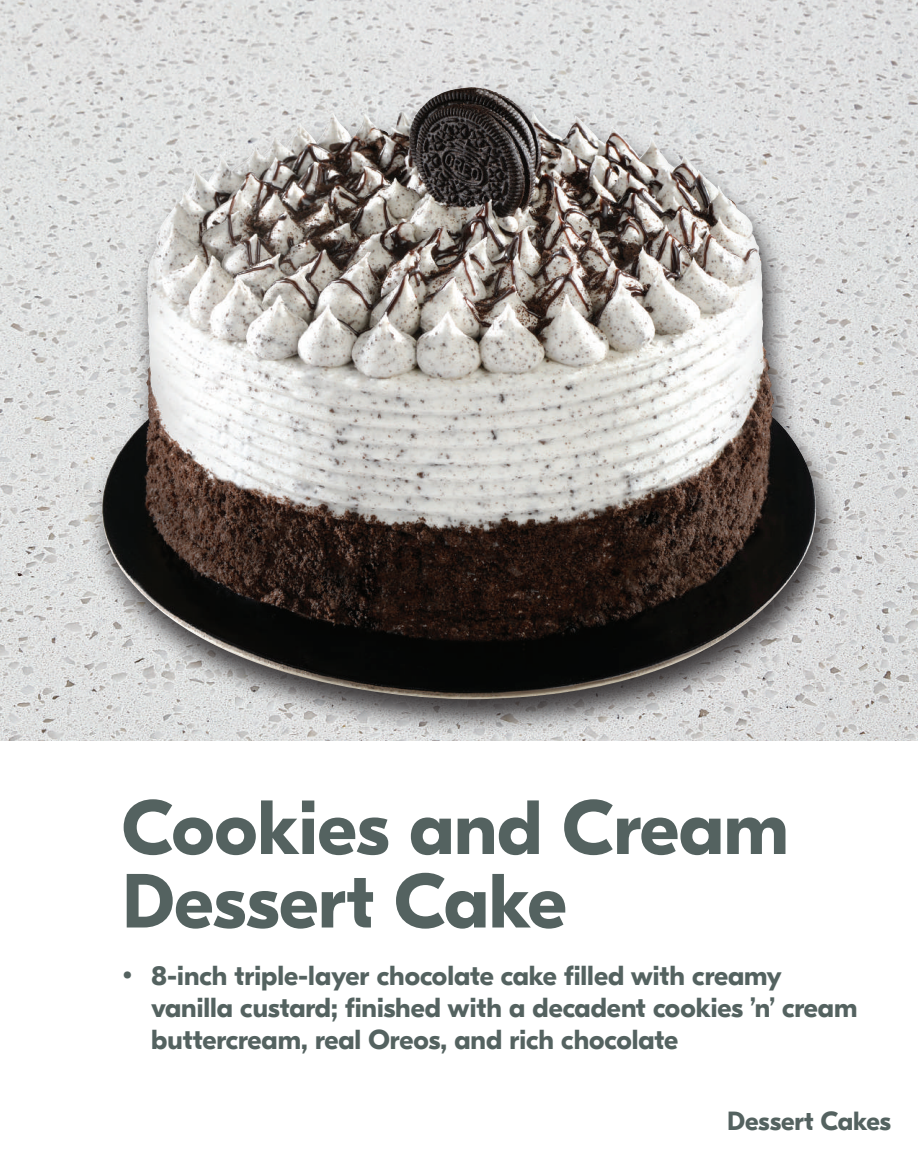
<style>
.page{position:relative;width:918px;height:1161px;background:#fff}
.page>*{position:absolute;margin:0;border:0;box-sizing:border-box;transform-origin:0 0}
.t1{font:700 76.5px/73.5px "GT Eesti Pro Display";color:#546260}
.t2{font:700 27.45px/32.4px "GT Eesti Pro Display";color:#546260}
.t3{font:700 26.25px "GT Eesti Pro Display";color:#546260}
</style>
<div class="page">
<img style="left:0;top:0;width:918px;height:741px">
<div style="left:86px;top:82px;width:757px;height:656px;background:#231f20;opacity:.86"></div>
<img style="left:145px;top:90px;width:307px;height:322px">
<h1 class="t1" style="left:122px;top:792px;width:668px">Cookies and Cream<br>Dessert Cake</h1>
<p class="t2" style="left:151px;top:960px;width:708px;text-indent:-29px">• 8-inch triple-layer chocolate cake filled with creamy vanilla custard; finished with a decadent cookies ’n’ cream buttercream, real Oreos, and rich chocolate</p>
<p class="t3" style="left:727px;top:1107px;width:165px">Dessert Cakes</p>
</div>
